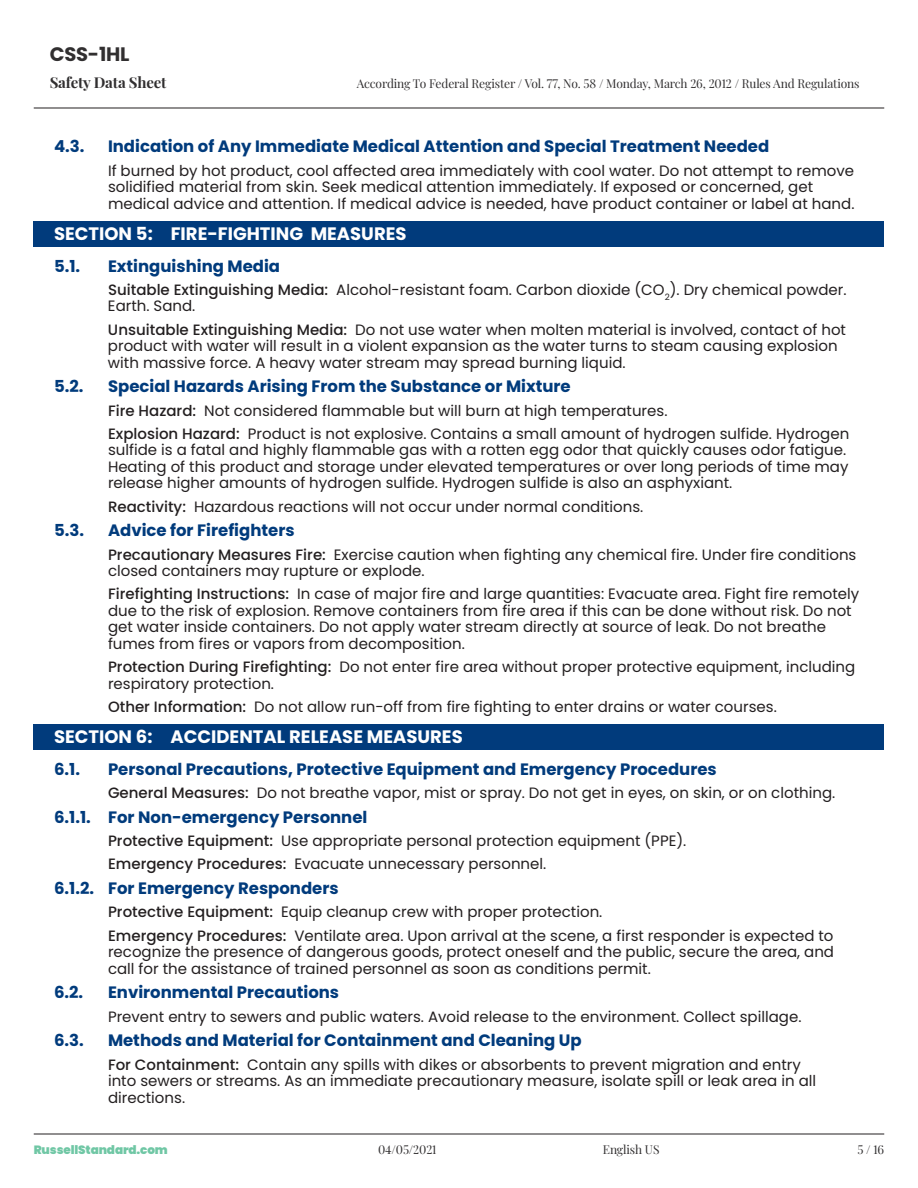
<style>
.page{position:relative;width:918px;height:1188px;background:#fff}
.page>*{position:absolute;margin:0;border:0;box-sizing:border-box;transform-origin:0 0}
.t1{font:700 19.5px "Poppins";letter-spacing:-.01em;color:#312f30}
.t2{font:700 18px "Poppins";color:#fff}
.t3{font:700 16.5px "Poppins";color:#013b7c}
.t4{font:15px/16.5px "Poppins";color:#231f20}
.t5{font:700 15px "Playfair Display";letter-spacing:-.01em;color:#312f30}
.t6{font:12px "Playfair Display";letter-spacing:-.01em;color:#312f30}
.t7{font:900 12px "Poppins";letter-spacing:-.01em;color:#70c7a5}
.s1{font-weight:500}
</style>
<div class="page">
<hr style="left:34px;top:1134px;width:850px;height:1px;background:#231f20">
<hr style="left:34px;top:108px;width:850px;height:1px;background:#231f20">
<div style="left:34px;top:221px;width:850px;height:25px;background:#013b7c"></div>
<div style="left:34px;top:724px;width:850px;height:26px;background:#013b7c"></div>
<h1 class="t1" style="left:50px;top:43px;width:81px">CSS-1HL</h1>
<p class="t5" style="left:50px;top:71px;width:118px">Safety Data Sheet</p>
<p class="t6" style="left:357px;top:74px;width:504px">According To Federal Register / Vol. 77, No. 58 / Monday, March 26, 2012 / Rules And Regulations</p>
<p class="t3" style="left:54px;top:137px;width:32px">4.3.</p>
<p class="t3" style="left:108px;top:137px;width:663px">Indication of Any Immediate Medical Attention and Special Treatment Needed</p>
<p class="t4" style="left:108px;top:162px;width:748px">If burned by hot product, cool affected area immediately with cool water. Do not attempt to remove solidified material from skin. Seek medical attention immediately. If exposed or concerned, get medical advice and attention. If medical advice is needed, have product container or label at hand.</p>
<p class="t2" style="left:54px;top:223px;width:354px">SECTION 5: FIRE-FIGHTING MEASURES</p>
<p class="t3" style="left:54px;top:256px;width:28px">5.1.</p>
<p class="t3" style="left:108px;top:256px;width:174px">Extinguishing Media</p>
<p class="t4" style="left:108px;top:281px;width:740px"><span class="s1">Suitable Extinguishing Media:</span> Alcohol-resistant foam. Carbon dioxide (CO<sub>2</sub>). Dry chemical powder.<br>Earth. Sand.</p>
<p class="t4" style="left:108px;top:321px;width:740px"><span class="s1">Unsuitable Extinguishing Media:</span> Do not use water when molten material is involved, contact of hot product with water will result in a violent expansion as the water turns to steam causing explosion with massive force. A heavy water stream may spread burning liquid.</p>
<p class="t3" style="left:54px;top:377px;width:31px">5.2.</p>
<p class="t3" style="left:108px;top:377px;width:464px">Special Hazards Arising From the Substance or Mixture</p>
<p class="t4" style="left:108px;top:399px;width:743px;line-height:23.2px"><span class="s1">Fire Hazard:</span> Not considered flammable but will burn at high temperatures.<br><span class="s1">Explosion Hazard:</span> Product is not explosive. Contains a small amount of hydrogen sulfide. Hydrogen</p>
<p class="t4" style="left:108px;top:442px;width:742px">sulfide is a fatal and highly flammable gas with a rotten egg odor that quickly causes odor fatigue.<br>Heating of this product and storage under elevated temperatures or over long periods of time may release higher amounts of hydrogen sulfide. Hydrogen sulfide is also an asphyxiant.</p>
<p class="t4" style="left:108px;top:498px;width:537px"><span class="s1">Reactivity:</span> Hazardous reactions will not occur under normal conditions.</p>
<p class="t3" style="left:54px;top:521px;width:32px">5.3.</p>
<p class="t3" style="left:108px;top:521px;width:188px">Advice for Firefighters</p>
<p class="t4" style="left:108px;top:546px;width:750px"><span class="s1">Precautionary Measures Fire:</span> Exercise caution when fighting any chemical fire. Under fire conditions closed containers may rupture or explode.</p>
<p class="t4" style="left:108px;top:586px;width:753px"><span class="s1">Firefighting Instructions:</span> In case of major fire and large quantities: Evacuate area. Fight fire remotely due to the risk of explosion. Remove containers from fire area if this can be done without risk. Do not get water inside containers. Do not apply water stream directly at source of leak. Do not breathe fumes from fires or vapors from decomposition.</p>
<p class="t4" style="left:108px;top:659px;width:749px"><span class="s1">Protection During Firefighting:</span> Do not enter fire area without proper protective equipment, including respiratory protection.</p>
<p class="t4" style="left:108px;top:698px;width:670px"><span class="s1">Other Information:</span> Do not allow run-off from fire fighting to enter drains or water courses.</p>
<p class="t2" style="left:54px;top:727px;width:410px">SECTION 6: ACCIDENTAL RELEASE MEASURES</p>
<p class="t3" style="left:54px;top:759px;width:28px">6.1.</p>
<p class="t3" style="left:108px;top:759px;width:610px">Personal Precautions, Protective Equipment and Emergency Procedures</p>
<p class="t4" style="left:108px;top:785px;width:729px"><span class="s1">General Measures:</span> Do not breathe vapor, mist or spray. Do not get in eyes, on skin, or on clothing.</p>
<p class="t3" style="left:54px;top:807px;width:315px">6.1.1. For Non-emergency Personnel</p>
<p class="t4" style="left:108px;top:829px;width:580px;line-height:23.2px"><span class="s1">Protective Equipment:</span> Use appropriate personal protection equipment (PPE).<br><span class="s1">Emergency Procedures:</span> Evacuate unnecessary personnel.</p>
<p class="t3" style="left:54px;top:879px;width:286px">6.1.2. For Emergency Responders</p>
<p class="t4" style="left:108px;top:901px;width:727px;line-height:23.2px"><span class="s1">Protective Equipment:</span> Equip cleanup crew with proper protection.<br><span class="s1">Emergency Procedures:</span> Ventilate area. Upon arrival at the scene, a first responder is expected to</p>
<p class="t4" style="left:108px;top:944px;width:728px">recognize the presence of dangerous goods, protect oneself and the public, secure the area, and call for the assistance of trained personnel as soon as conditions permit.</p>
<p class="t3" style="left:54px;top:983px;width:31px">6.2.</p>
<p class="t3" style="left:108px;top:983px;width:233px">Environmental Precautions</p>
<p class="t4" style="left:108px;top:1008px;width:695px">Prevent entry to sewers and public waters. Avoid release to the environment. Collect spillage.</p>
<p class="t3" style="left:54px;top:1031px;width:31px">6.3.</p>
<p class="t3" style="left:108px;top:1031px;width:475px">Methods and Material for Containment and Cleaning Up</p>
<p class="t4" style="left:108px;top:1056px;width:710px"><span class="s1">For Containment:</span> Contain any spills with dikes or absorbents to prevent migration and entry into sewers or streams. As an immediate precautionary measure, isolate spill or leak area in all directions.</p>
<p class="t7" style="left:34px;top:1143px;width:136px">RussellStandard.com</p>
<p class="t6" style="left:378px;top:1140px;width:60px">04/05/2021</p>
<p class="t6" style="left:603px;top:1140px;width:58px">English US</p>
<p class="t6" style="left:857px;top:1140px;width:28px">5/16</p>
</div>
